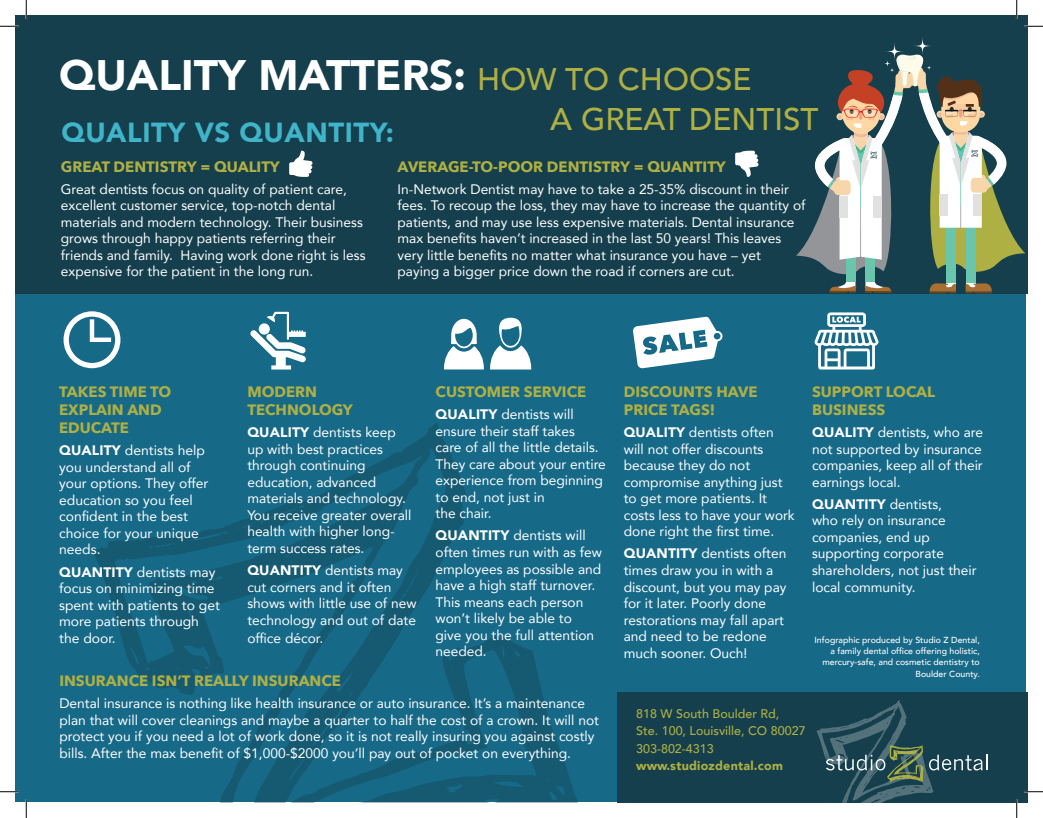
<style>
.page{position:relative;width:1043px;height:818px;background:#fff}
.page>*{position:absolute;margin:0;border:0;box-sizing:border-box;transform-origin:0 0}
.t1{font:900 42.5px "Avenir";color:#fff}
.t2{font:500 31.25px "Avenir";color:#afb043}
.heading_green{font:900 27.5px "Avenir";letter-spacing:.02em;color:#40b5c9}
.sub_head_all_caps{font:700 15px/18px "Avenir Next";color:#afb043}
.copy{font:13.75px/16.5px "Avenir";color:#fff}
.t3{font:500 12.5px/17.5px "Avenir";color:#afb043}
.t4{font:900 12.5px/17.5px "Avenir";letter-spacing:.02em;color:#afb043}
.t5{font:500 8.75px/11.2px "Avenir";color:#fff;text-align:right}
.s1{font-weight:500;font-size:31.25px;color:#afb043}
.s2{font-weight:900}
.s3{font-weight:500}
</style>
<div class="page">
<div style="left:15px;top:15px;width:1010px;height:786px;background:#176988"></div>
<div style="left:15px;top:15px;width:1013px;height:278px;background:#153f4d"></div>
<div style="left:618px;top:692px;width:410px;height:110px;background:#153f4d"></div>
<svg style="left:93px;top:423px;width:486px;height:379px"></svg>
<svg style="left:444px;top:319px;width:40px;height:50px"></svg>
<svg style="left:490px;top:317px;width:41px;height:52px"></svg>
<svg style="left:816px;top:700px;width:171px;height:102px"></svg>
<svg style="left:289px;top:151px;width:23px;height:26px"></svg>
<svg style="left:250px;top:312px;width:56px;height:57px"></svg>
<svg style="left:64px;top:311px;width:56px;height:57px"></svg>
<svg style="left:633px;top:316px;width:90px;height:52px"></svg>
<svg style="left:814px;top:312px;width:64px;height:57px"></svg>
<svg style="left:913px;top:37px;width:19px;height:18px"></svg>
<svg style="left:885px;top:42px;width:19px;height:19px"></svg>
<svg style="left:735px;top:151px;width:23px;height:26px"></svg>
<svg style="left:796px;top:53px;width:229px;height:240px"></svg>
<svg style="left:0;top:25px;width:19px;height:2px"></svg>
<svg style="left:1024px;top:25px;width:18px;height:2px"></svg>
<svg style="left:0;top:790px;width:19px;height:2px"></svg>
<svg style="left:1024px;top:790px;width:18px;height:2px"></svg>
<svg style="left:25px;top:0;width:2px;height:19px"></svg>
<svg style="left:25px;top:799px;width:2px;height:19px"></svg>
<svg style="left:1015px;top:0;width:2px;height:19px"></svg>
<svg style="left:1015px;top:799px;width:2px;height:19px"></svg>
<p class="t1" style="left:59px;top:39px;width:694px">QUALITY MATTERS: <span class="s1">HOW TO CHOOSE</span></p>
<p class="heading_green" style="left:61px;top:109px;width:334px">QUALITY VS QUANTITY:</p>
<p class="t2" style="left:550px;top:92px;width:270px">A GREAT DENTIST</p>
<p class="sub_head_all_caps" style="left:61px;top:157px;width:220px">GREAT DENTISTRY = QUALITY</p>
<p class="copy" style="left:61px;top:180px;width:306px">Great dentists focus on quality of patient care, excellent customer service, top-notch dental materials and modern technology. Their business grows through happy patients referring their friends and family. Having work done right is less expensive for the patient in the long run.</p>
<p class="sub_head_all_caps" style="left:397px;top:157px;width:330px">AVERAGE-TO-POOR DENTISTRY = QUANTITY</p>
<p class="copy" style="left:397px;top:180px;width:409px">In-Network Dentist may have to take a 25-35% discount in their fees. To recoup the loss, they may have to increase the quantity of patients, and may use less expensive materials. Dental insurance max benefits haven’t increased in the last 50 years! This leaves very little benefits no matter what insurance you have – yet paying a bigger price down the road if corners are cut.</p>
<p class="sub_head_all_caps" style="left:59px;top:382px;width:114px">TAKES TIME TO<br>EXPLAIN AND<br>EDUCATE</p>
<p class="copy" style="left:59px;top:442px;width:151px"><span class="s2">QUALITY</span> dentists help you understand all of your options. They offer education so you feel confident in the best choice for your unique needs.</p>
<p class="copy" style="left:59px;top:563px;width:162px"><span class="s2">QUANTITY</span> dentists may focus on minimizing time spent with patients to get more patients through the door.</p>
<p class="sub_head_all_caps" style="left:247px;top:382px;width:107px">MODERN<br>TECHNOLOGY</p>
<p class="copy" style="left:247px;top:424px;width:166px"><span class="s2">QUALITY</span> dentists keep up with best practices through continuing education, advanced materials and technology.<br>You receive greater overall health with higher long&shy;term success rates.</p>
<p class="copy" style="left:247px;top:561px;width:171px"><span class="s2">QUANTITY</span> dentists may cut corners and it often shows with little use of new technology and out of date</p>
<p class="copy" style="left:247px;top:629px;width:77px">office décor.</p>
<p class="sub_head_all_caps" style="left:435px;top:382px;width:152px">CUSTOMER SERVICE</p>
<p class="copy" style="left:435px;top:406px;width:172px"><span class="s2">QUALITY</span> dentists will ensure their staff takes<br>care of all the little details.<br>They care about your entire experience from beginning to end, not just in<br>the chair.</p>
<p class="copy" style="left:435px;top:527px;width:168px"><span class="s2">QUANTITY</span> dentists will often times run with as few employees as possible and have a high staff turnover.<br>This means each person won’t likely be able to<br>give you the full attention needed.</p>
<p class="sub_head_all_caps" style="left:59px;top:671px;width:283px">INSURANCE ISN’T REALLY INSURANCE</p>
<p class="copy" style="left:59px;top:695px;width:541px">Dental insurance is nothing like health insurance or auto insurance. It’s a maintenance plan that will cover cleanings and maybe a quarter to half the cost of a crown. It will not protect you if you need a lot of work done, so it is not really insuring you against costly bills. After the max benefit of $1,000-$2000 you’ll pay out of pocket on everything.</p>
<p class="sub_head_all_caps" style="left:624px;top:382px;width:135px">DISCOUNTS HAVE<br>PRICE TAGS!</p>
<p class="copy" style="left:624px;top:424px;width:172px"><span class="s2">QUALITY</span> dentists often will not offer discounts because they do not compromise anything just to get more patients. It costs less to have your work done right the first time.</p>
<p class="copy" style="left:624px;top:545px;width:164px"><span class="s2">QUANTITY</span> dentists often times draw you in with a discount, but you may pay for it later. Poorly done restorations may fall apart and need to be redone much sooner. Ouch!</p>
<p class="sub_head_all_caps" style="left:812px;top:382px;width:125px">SUPPORT LOCAL<br>BUSINESS</p>
<p class="copy" style="left:812px;top:424px;width:172px;text-align:justify"><span class="s2">QUALITY</span> dentists, who are not supported by insurance companies, keep all of their earnings local.</p>
<p class="copy" style="left:812px;top:495px;width:166px"><span class="s2">QUANTITY</span> dentists,<br>who rely on insurance companies, end up supporting corporate shareholders, not just their local community.</p>
<p class="t5" style="left:814px;top:633px;width:167px">Infographic produced by Studio Z Dental, a family dental office offering holistic, mercury-safe, and cosmetic dentistry to Boulder County.</p>
<p class="t3" style="left:636px;top:704px;width:171px">818 W South Boulder Rd,<br>Ste. 100, Louisville, CO 80027</p>
<p class="t4" style="left:636px;top:739px;width:148px"><span class="s3">303-802-4313 </span>www.studiozdental.com</p>
</div>
